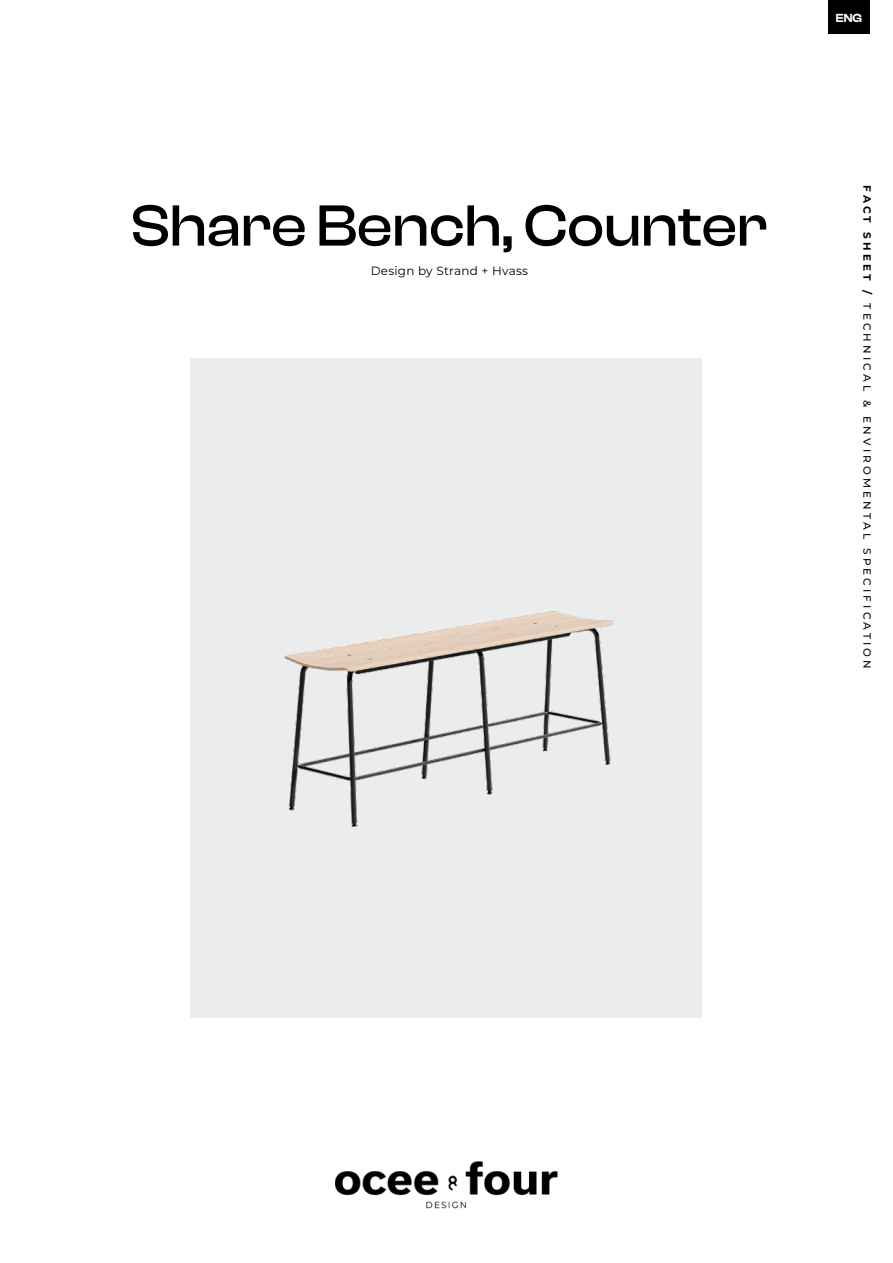
<style>
.page{position:relative;width:893px;height:1263px;background:#fff}
.page>*{position:absolute;margin:0;border:0;box-sizing:border-box;transform-origin:0 0}
.t1{font:500 60px "Clash Display";color:#000}
.t2{font:600 12.15px "Clash Display";color:#fff}
.t3{font:12px "Montserrat";letter-spacing:.02em;color:#000}
.t4{font:500 10.5px "Montserrat";letter-spacing:.3em;color:#000}
.s1{font-weight:700}
</style>
<div class="page">
<img style="left:335px;top:1161px;width:223px;height:48px">
<div style="left:191px;top:358px;width:511px;height:660px;background:#ebeded"></div>
<img style="left:284px;top:611px;width:330px;height:216px">
<div style="left:828px;top:0;width:42px;height:34px;background:#000"></div>
<h1 class="t1" style="left:131px;top:192px;width:637px">Share Bench, Counter</h1>
<p class="t3" style="left:371px;top:262px;width:159px">Design by Strand + Hvass</p>
<p class="t2" style="left:836px;top:11px;width:28px">ENG</p>
<p class="t4" style="left:875px;top:185px;width:485px;rotate:90deg"><span class="s1">FACT SHEET /</span> TECHNICAL &amp; ENVIROMENTAL SPECIFICATION</p>
</div>
